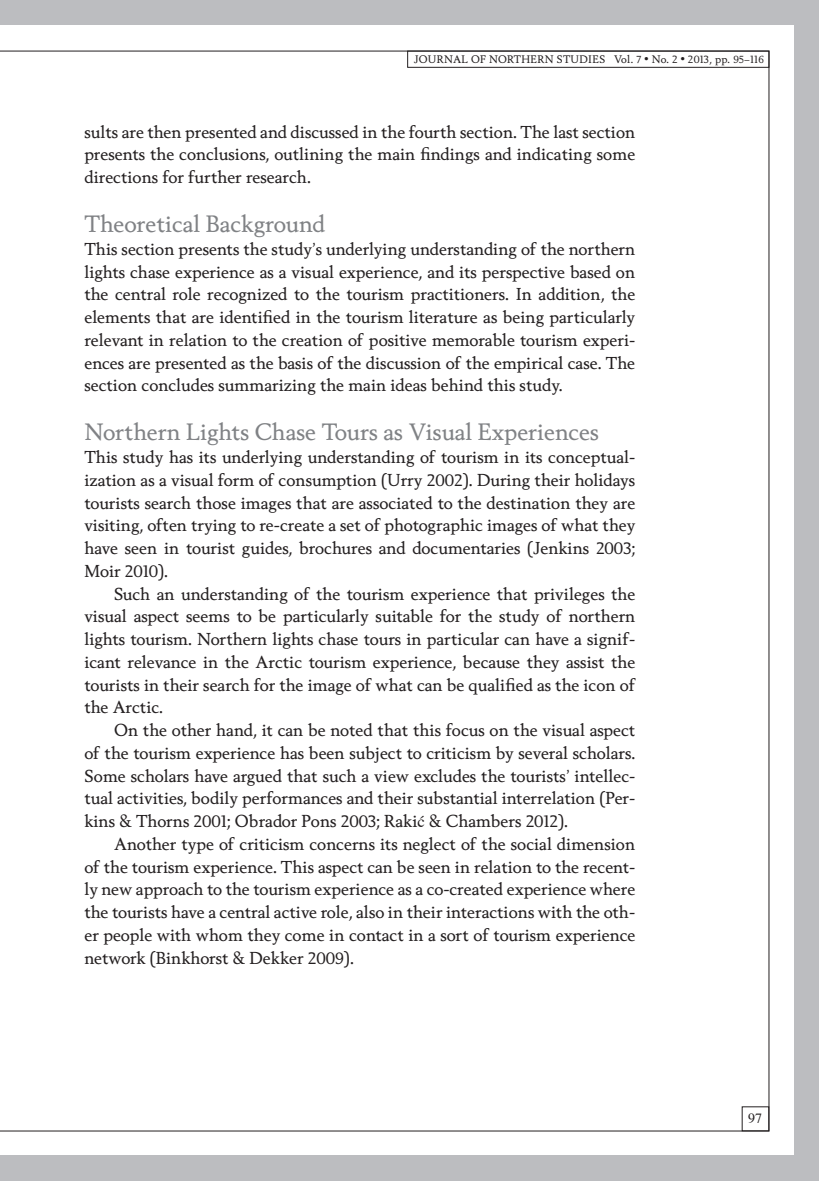
<style>
.page{position:relative;width:819px;height:1181px;background:#fff}
.page>*{position:absolute;margin:0;border:0;box-sizing:border-box;transform-origin:0 0}
.t1{font:22.75px "Berling Nova Text";color:#808285}
.t2{font:16.62px/22.8px "Berling Nova Text";color:#231f20;text-align:justify}
.t3{font:14px "Times";color:#231f20}
.t4{font:10.5px "Berling Nova Text";letter-spacing:.03em;color:#231f20}
.s1{font-family:"Times"}
</style>
<div class="page">
<div style="left:794px;top:0;width:25px;height:1181px;background:#bcbdc0"></div>
<div style="left:0;top:0;width:819px;height:25px;background:#bcbdc0"></div>
<div style="left:0;top:1155px;width:819px;height:26px;background:#bcbdc0"></div>
<div style="left:407px;top:51px;width:362px;height:17px;border:1px solid #231f20"></div>
<p class="t4" style="left:414px;top:53px;width:351px">journal of northern studies Vol. 7 <sup>•</sup> No. 2 <sup>•</sup> 2013, pp. 95–116</p>
<p class="t2" style="left:84px;top:120px;width:552px">sults are then presented and discussed in the fourth section. The last section presents the conclusions, outlining the main findings and indicating some directions for further research.</p>
<h1 class="t1" style="left:84px;top:209px;width:242px">Theoretical Background</h1>
<p class="t2" style="left:84px;top:237px;width:552px">This section presents the study’s underlying understanding of the northern lights chase experience as a visual experience, and its perspective based on the central role recognized to the tourism practitioners. In addition, the elements that are identified in the tourism literature as being particularly relevant in relation to the creation of positive memorable tourism experi&shy;ences are presented as the basis of the discussion of the empirical case. The section concludes summarizing the main ideas behind this study.</p>
<h1 class="t1" style="left:84px;top:418px;width:516px">Northern Lights Chase Tours as Visual Experiences</h1>
<p class="t2" style="left:84px;top:445px;width:552px">This study has its underlying understanding of tourism in its conceptual&shy;ization as a visual form of consumption (Urry 2002). During their holidays tourists search those images that are associated to the destination they are visiting, often trying to re-create a set of photographic images of what they have seen in tourist guides, brochures and documentaries (Jenkins 2003; Moir 2010).</p>
<p class="t2" style="left:84px;top:582px;width:552px;text-indent:30px">Such an understanding of the tourism experience that privileges the visual aspect seems to be particularly suitable for the study of northern lights tourism. Northern lights chase tours in particular can have a signif&shy;icant relevance in the Arctic tourism experience, because they assist the tourists in their search for the image of what can be qualified as the icon of the Arctic.</p>
<p class="t2" style="left:84px;top:718px;width:552px;text-indent:30px">On the other hand, it can be noted that this focus on the visual aspect of the tourism experience has been subject to criticism by several scholars.<br>Some scholars have argued that such a view excludes the tourists’ intellec&shy;tual activities, bodily performances and their substantial interrelation (Per&shy;kins &amp; Thorns 2001; Obrador Pons 2003; Raki<span class="s1">ć</span> &amp; Chambers 2012).</p>
<p class="t2" style="left:84px;top:832px;width:552px;text-indent:30px">Another type of criticism concerns its neglect of the social dimension of the tourism experience. This aspect can be seen in relation to the recent&shy;ly new approach to the tourism experience as a co-created experience where the tourists have a central active role, also in their interactions with the oth&shy;er people with whom they come in contact in a sort of tourism experience network (Binkhorst &amp; Dekker 2009).</p>
<p class="t3" style="left:748px;top:1105px;width:15px">97</p>
</div>
